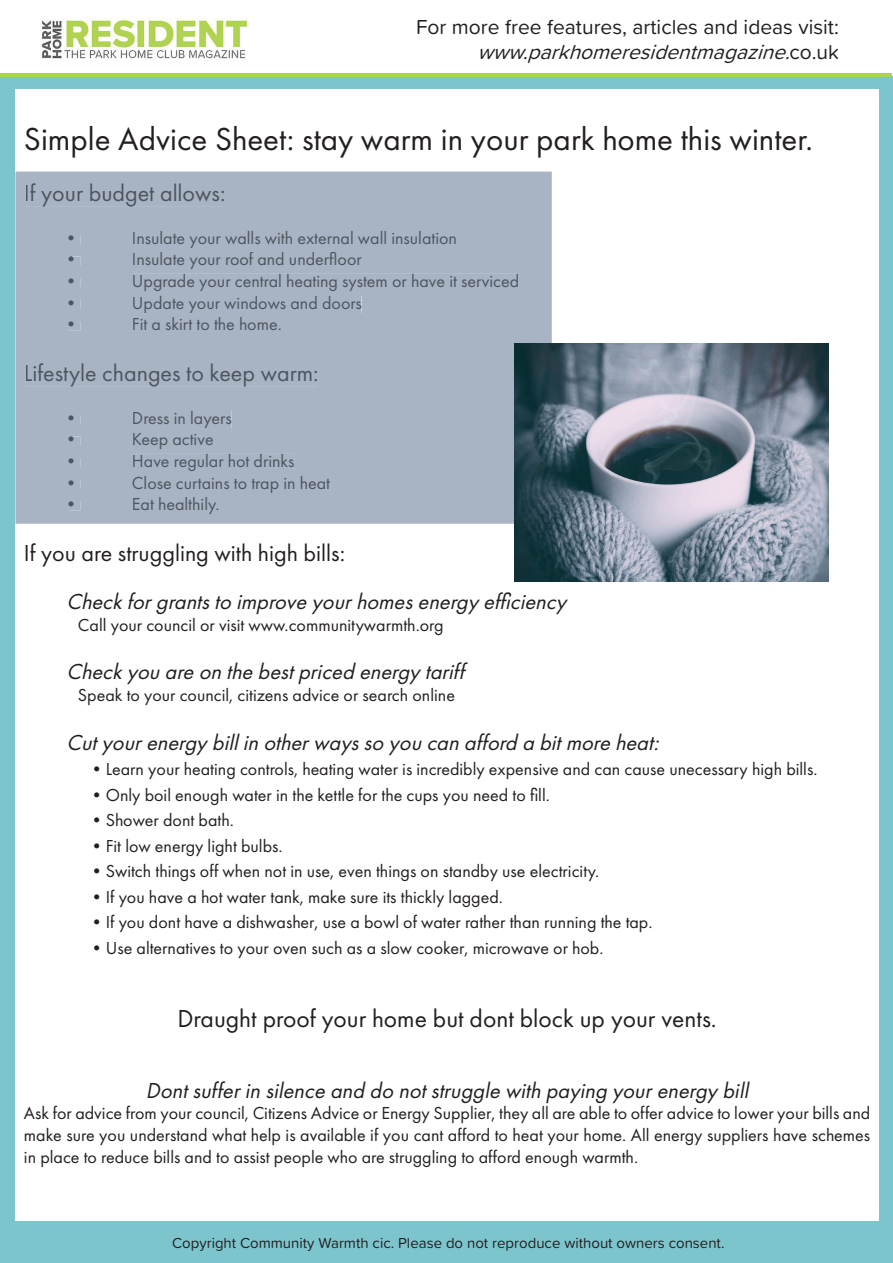
<style>
.page{position:relative;width:893px;height:1263px;background:#fff}
.page>*{position:absolute;margin:0;border:0;box-sizing:border-box;transform-origin:0 0}
.t1{font:33px "Futura PT";color:#231f20}
.t2{font:25.5px "Futura PT";color:#231f20}
.t3{font:24px "Futura PT";color:#4e555e}
.t4{font:24px "Futura PT";color:#231f20}
.t5{font:italic 22.5px "Futura PT";color:#231f20}
.t6{font:21px/25.2px "Proxima Soft";color:#231f20;text-align:right}
.t7{font:18px/21.6px "Futura PT";color:#231f20;text-align:justify}
.t8{font:18px "Futura PT";color:#4e555e}
.t9{font:15px "Proxima Soft";color:#231f20}
.s1{font-style:italic}
</style>
<div class="page">
<div style="left:0;top:76px;width:893px;height:1187px;background:#7dc5cd"></div>
<img style="left:41px;top:18px;width:206px;height:41px">
<hr style="left:1px;top:74px;width:891px;height:3px;background:#afd24c">
<div style="left:15px;top:89px;width:864px;height:1131px;background:#fff"></div>
<div style="left:15px;top:172px;width:537px;height:352px;background:#a8b4c4"></div>
<div style="left:26px;top:183px;width:198px;height:23px;background:#a8b4c4"></div>
<div style="left:69px;top:235px;width:11px;height:9px;background:#a8b4c4"></div>
<div style="left:134px;top:231px;width:322px;height:17px;background:#a8b4c4"></div>
<div style="left:69px;top:257px;width:11px;height:8px;background:#a8b4c4"></div>
<div style="left:134px;top:252px;width:228px;height:17px;background:#a8b4c4"></div>
<div style="left:69px;top:278px;width:11px;height:9px;background:#a8b4c4"></div>
<div style="left:134px;top:274px;width:384px;height:17px;background:#a8b4c4"></div>
<div style="left:69px;top:300px;width:11px;height:9px;background:#a8b4c4"></div>
<div style="left:134px;top:295px;width:227px;height:18px;background:#a8b4c4"></div>
<div style="left:69px;top:322px;width:11px;height:8px;background:#a8b4c4"></div>
<div style="left:134px;top:317px;width:147px;height:13px;background:#a8b4c4"></div>
<div style="left:26px;top:363px;width:291px;height:23px;background:#a8b4c4"></div>
<div style="left:69px;top:415px;width:11px;height:9px;background:#a8b4c4"></div>
<div style="left:134px;top:411px;width:97px;height:17px;background:#a8b4c4"></div>
<div style="left:69px;top:437px;width:11px;height:8px;background:#a8b4c4"></div>
<div style="left:134px;top:433px;width:79px;height:16px;background:#a8b4c4"></div>
<div style="left:69px;top:458px;width:11px;height:9px;background:#a8b4c4"></div>
<div style="left:134px;top:454px;width:160px;height:17px;background:#a8b4c4"></div>
<div style="left:69px;top:480px;width:11px;height:9px;background:#a8b4c4"></div>
<div style="left:133px;top:475px;width:197px;height:18px;background:#a8b4c4"></div>
<div style="left:69px;top:502px;width:11px;height:8px;background:#a8b4c4"></div>
<div style="left:134px;top:497px;width:85px;height:17px;background:#a8b4c4"></div>
<img style="left:515px;top:343px;width:313px;height:238px">
<p class="t6" style="left:416px;top:13px;width:424px">For more free features, articles and ideas visit: <span class="s1">www.parkhomeresidentmagazine.</span>c o . u k</p>
<h1 class="t1" style="left:24px;top:120px;width:791px">Simple Advice Sheet: stay warm in your park home this winter.</h1>
<h3 class="t3" style="left:24px;top:178px;width:203px">If your budget allows:</h3>
<p class="t8" style="left:62px;top:227px;width:19px">•</p>
<p class="t8" style="left:132px;top:227px;width:327px">Insulate your walls with external wall insulation</p>
<p class="t8" style="left:62px;top:249px;width:19px">•</p>
<p class="t8" style="left:132px;top:249px;width:231px">Insulate your roof and underfloor</p>
<p class="t8" style="left:62px;top:270px;width:19px">•</p>
<p class="t8" style="left:132px;top:270px;width:389px">Upgrade your central heating system or have it serviced</p>
<p class="t8" style="left:62px;top:292px;width:19px">•</p>
<p class="t8" style="left:132px;top:292px;width:231px">Update your windows and doors</p>
<p class="t8" style="left:62px;top:313px;width:19px">•</p>
<p class="t8" style="left:132px;top:313px;width:151px">Fit a skirt to the home.</p>
<h3 class="t3" style="left:24px;top:358px;width:296px">Lifestyle changes to keep warm:</h3>
<p class="t8" style="left:62px;top:407px;width:19px">•</p>
<p class="t8" style="left:132px;top:407px;width:101px">Dress in layers</p>
<p class="t8" style="left:62px;top:429px;width:19px">•</p>
<p class="t8" style="left:132px;top:429px;width:83px">Keep active</p>
<p class="t8" style="left:62px;top:450px;width:19px">•</p>
<p class="t8" style="left:132px;top:450px;width:164px">Have regular hot drinks</p>
<p class="t8" style="left:62px;top:472px;width:19px">•</p>
<p class="t8" style="left:132px;top:472px;width:200px">Close curtains to trap in heat</p>
<p class="t8" style="left:62px;top:493px;width:19px">•</p>
<p class="t8" style="left:132px;top:493px;width:89px">Eat healthily.</p>
<h3 class="t4" style="left:24px;top:538px;width:323px">If you are struggling with high bills:</h3>
<p class="t5" style="left:66px;top:588px;width:507px">Checkforgrantsto improve yourhomesenergyefficiency</p>
<p class="t7" style="left:78px;top:614px;width:367px">Call your council or visit www.communitywarmth.org</p>
<p class="t5" style="left:66px;top:659px;width:405px">Checkyou are on the bestpriced energytariff</p>
<p class="t7" style="left:78px;top:684px;width:379px">Speak to your council, citizens advice or search online</p>
<p class="t5" style="left:66px;top:729px;width:599px">Cutyourenergybillin otherwaysso you can afford a bitmore heat:</p>
<p class="t7" style="left:88px;top:758px;width:731px">•Learn your heating controls, heating water is incredibly expensive and can cause unecessary high bills.</p>
<p class="t7" style="left:88px;top:784px;width:464px">•Only boil enough water in the kettle for the cups you need to fill.</p>
<p class="t7" style="left:88px;top:809px;width:148px">•Shower dont bath.</p>
<p class="t7" style="left:88px;top:835px;width:196px">•Fit low energy light bulbs.</p>
<p class="t7" style="left:88px;top:860px;width:513px">•Switch things off when not in use, even things on standby use electricity.</p>
<p class="t7" style="left:88px;top:886px;width:417px">•If you have a hot water tank, make sure its thickly lagged.</p>
<p class="t7" style="left:88px;top:911px;width:566px">•If you dont have a dishwasher, use a bowl of water rather than running the tap.</p>
<p class="t7" style="left:88px;top:937px;width:517px">•Use alternatives to your oven such as a slow cooker, microwave or hob.</p>
<h2 class="t2" style="left:177px;top:1004px;width:541px">Draught proof your home but dont block up your vents.</h2>
<p class="t5" style="left:146px;top:1077px;width:609px">Dontsufferin silence and do notstruggle with paying yourenergy bill</p>
<p class="t7" style="left:24px;top:1102px;width:848px">Ask for advice from your council, Citizens Advice or Energy Supplier, they all are able to offer advice to lower your bills and make sure you understand what help is available if you cant afford to heat your home. All energy suppliers have schemes in place to reduce bills and to assist people who are struggling to afford enough warmth.</p>
<p class="t9" style="left:172px;top:1232px;width:554px">Copyright Community Warmth cic. Please do not reproduce without owners consent.</p>
</div>
